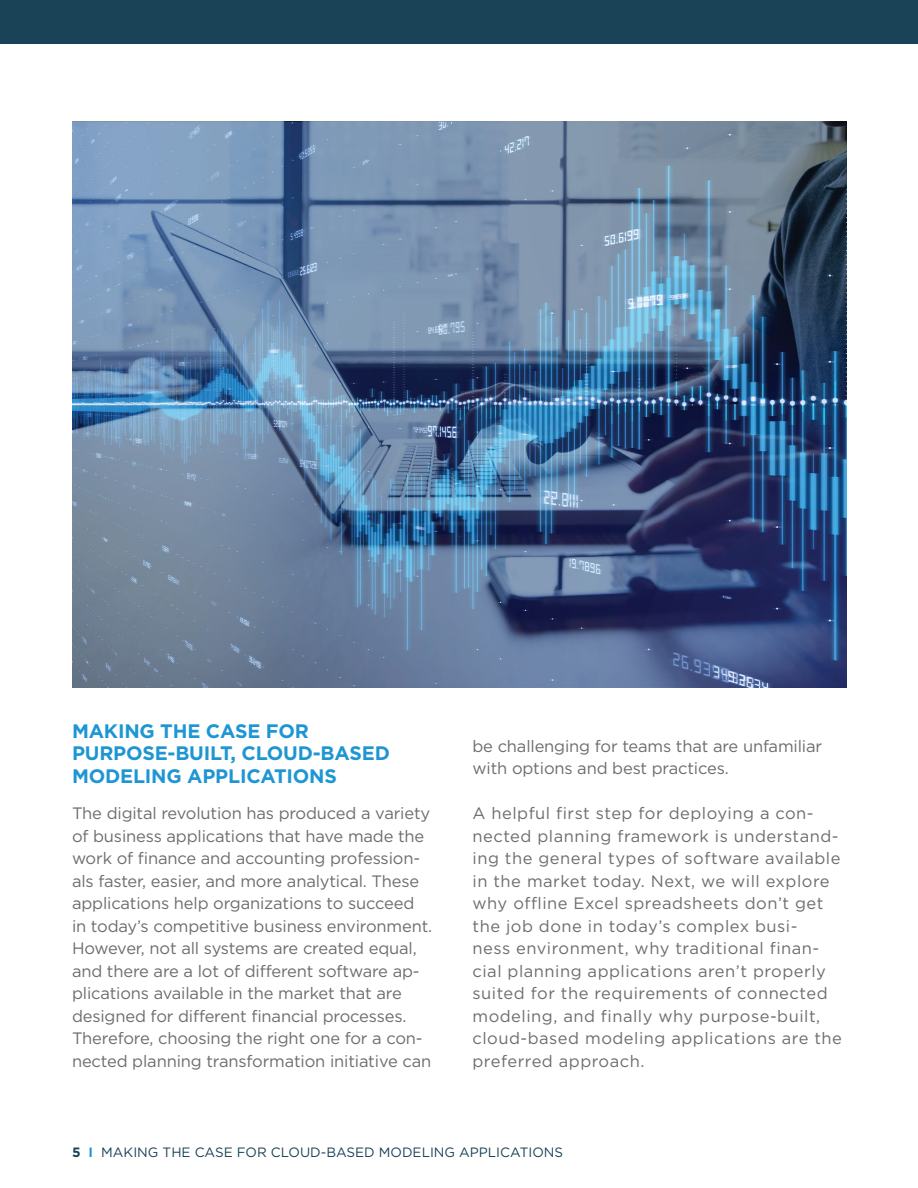
<style>
.page{position:relative;width:918px;height:1188px;background:#fff}
.page>*{position:absolute;margin:0;border:0;box-sizing:border-box;transform-origin:0 0}
.t1{font:700 19.5px/22.5px "Gotham";letter-spacing:-.01em;color:#1e96d3}
.t2{font:16.5px/22.5px "Gotham";letter-spacing:-.01em;color:#6c6d70}
.t3{font:16.5px/22.5px "Gotham";letter-spacing:.03em;color:#6c6d70}
.t4{font:13.5px "Gotham";color:#1b4358}
.s1{font-weight:700}
.s2{font-weight:700;color:#1e96d3}
</style>
<div class="page">
<div style="left:0;top:0;width:918px;height:43px;background:#1b4358"></div>
<img style="left:72px;top:122px;width:774px;height:566px">
<p class="t1" style="left:72px;top:719px;width:319px">MAKING THE CASE FOR<br>PURPOSE-BUILT, CLOUD-BASED<br>MODELING APPLICATIONS</p>
<p class="t2" style="left:72px;top:802px;width:362px">The digital revolution has produced a variety of business applications that have made the work of finance and accounting profession&shy;als faster, easier, and more analytical. These applications help organizations to succeed in today’s competitive business environment.<br>However, not all systems are created equal, and there are a lot of different software ap&shy;plications available in the market that are designed for different financial processes.<br>Therefore, choosing the right one for a con&shy;nected planning transformation initiative can</p>
<p class="t2" style="left:473px;top:734px;width:351px">be challenging for teams that are unfamiliar with options and best practices.</p>
<p class="t3" style="left:473px;top:802px;width:371px">A helpful first step for deploying a con&shy;nected planning framework is understand&shy;ing the general types of software available in the market today. Next, we will explore why offline Excel spreadsheets don’t get the job done in today’s complex busi-<br>ness environment, why traditional finan&shy;cial planning applications aren’t properly suited for the requirements of connected modeling, and finally why purpose-built, cloud-based modeling applications are the preferred approach.</p>
<p class="t4" style="left:72px;top:1144px;width:493px"><span class="s1">5</span> <span class="s2">I</span> MAKING THE CASE FOR CLOUD-BASED MODELING APPLICATIONS</p>
</div>
